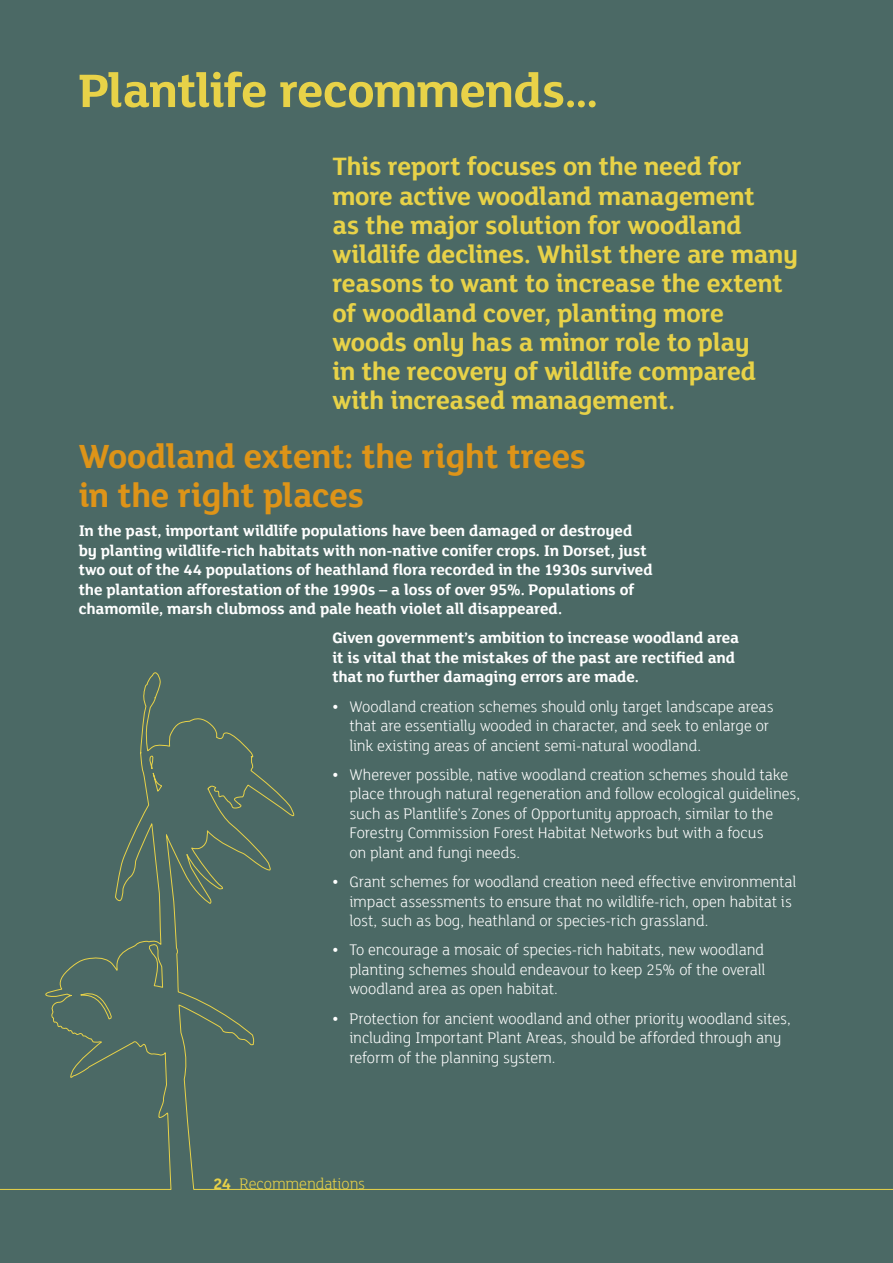
<style>
.page{position:relative;width:893px;height:1263px;background:#4b6965}
.page>*{position:absolute;margin:0;border:0;box-sizing:border-box;transform-origin:0 0}
.t1{font:700 51px "FS Lola";letter-spacing:-.015em;color:#e8d248}
.t2{font:700 36px/39px "FS Lola";letter-spacing:-.015em;color:#de9418}
.t3{font:700 27px/29.2px "FS Lola";letter-spacing:-.01em;color:#e8d248}
.t4{font:300 16.5px/19.5px "FS Lola";letter-spacing:-.01em;color:#fff}
.t5{font:700 16.5px/19.5px "FS Lola";letter-spacing:-.01em;color:#fff}
.t6{font:300 16.5px "FS Lola";letter-spacing:-.01em;color:#e8d248}
.s1{font-weight:700}
</style>
<div class="page">
<svg style="left:0;top:672px;width:893px;height:518px"></svg>
<h1 class="t1" style="left:79px;top:55px;width:521px">Plantlife recommends…</h1>
<p class="t3" style="left:332px;top:151px;width:467px">This report focuses on the need for more active woodland management<br>as the major solution for woodland wildlife declines. Whilst there are many reasons to want to increase the extent of woodland cover, planting more woods only has a minor role to play<br>in the recovery of wildlife compared with increased management.</p>
<h2 class="t2" style="left:79px;top:435px;width:509px">Woodland extent: the right trees in the right places</h2>
<p class="t5" style="left:79px;top:520px;width:576px">In the past, important wildlife populations have been damaged or destroyed by planting wildlife-rich habitats with non-native conifer crops. In Dorset, just two out of the 44 populations of heathland flora recorded in the 1930s survived the plantation afforestation of the 1990s – a loss of over 95%. Populations of chamomile, marsh clubmoss and pale heath violet all disappeared.</p>
<p class="t5" style="left:332px;top:627px;width:408px">Given government’s ambition to increase woodland area it is vital that the mistakes of the past are rectified and that no further damaging errors are made.</p>
<p class="t4" style="left:349px;top:696px;width:426px;text-indent:-17px"><span class="s1">•</span> Woodland creation schemes should only target landscape areas that are essentially wooded in character, and seek to enlarge or link existing areas of ancient semi-natural woodland.</p>
<p class="t4" style="left:349px;top:764px;width:452px;text-indent:-17px"><span class="s1">•</span> Wherever possible, native woodland creation schemes should take place through natural regeneration and follow ecological guidelines, such as Plantlife’s Zones of Opportunity approach, similar to the Forestry Commission Forest Habitat Networks but with a focus<br>on plant and fungi needs.</p>
<p class="t4" style="left:349px;top:871px;width:449px;text-indent:-17px"><span class="s1">•</span> Grant schemes for woodland creation need effective environmental impact assessments to ensure that no wildlife-rich, open habitat is lost, such as bog, heathland or species-rich grassland.</p>
<p class="t4" style="left:349px;top:940px;width:418px;text-align:justify;text-indent:-17px"><span class="s1">•</span> To encourage a mosaic of species-rich habitats, new woodland planting schemes should endeavour to keep 25% of the overall woodland area as open habitat.</p>
<p class="t4" style="left:349px;top:1008px;width:443px;text-indent:-17px"><span class="s1">•</span> Protection for ancient woodland and other priority woodland sites, including Important Plant Areas, should be afforded through any reform of the planning system.</p>
<p class="t6" style="left:213px;top:1173px;width:154px"><span class="s1">24</span> Recommendations</p>
</div>
